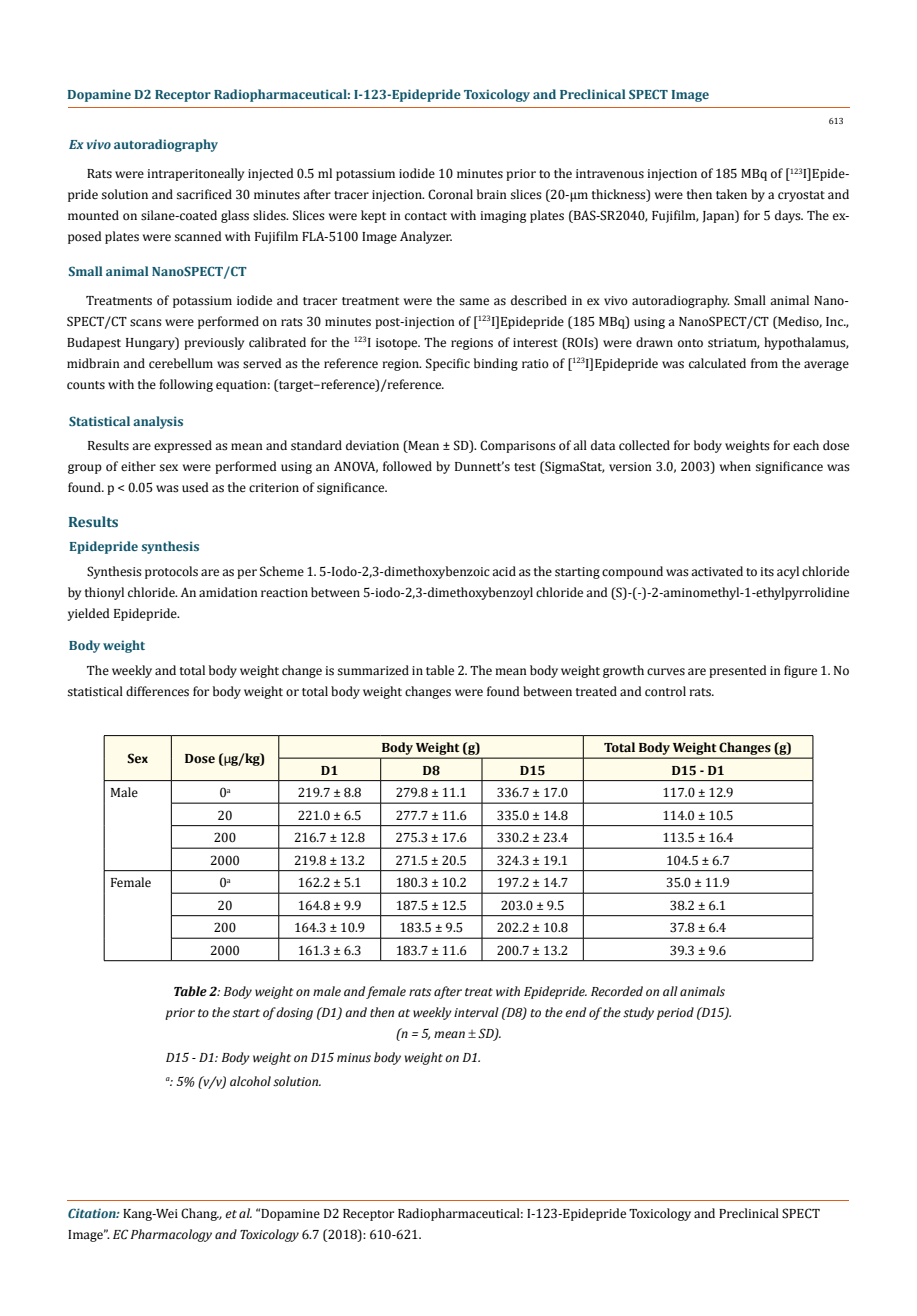
<style>
.page{position:relative;width:917px;height:1316px;background:#fff}
.page>*{position:absolute;margin:0;border:0;box-sizing:border-box;transform-origin:0 0}
.t1{font:700 15px "Cambria";color:#0e546a}
.t2{font:13.5px/21px "Cambria";color:#000;text-align:justify}
.t3{font:italic 13.5px/21px "Cambria";color:#000;text-align:center}
.t4{font:700 13.5px "Cambria";color:#0e546a}
.t5{font:700 13.5px "Cambria";color:#000}
.t6{font:9px "Cambria";color:#000}
.s1{font-style:italic}
.s2{font-family:"Calibri"}
.s3{font-family:"Myriad Pro";font-weight:400}
.s4{font-weight:700}
.s5{font-weight:700;font-style:italic;color:#0e546a}
</style>
<div class="page">
<hr style="left:68px;top:108px;width:781px;height:1px;background:#e05d1a">
<hr style="left:67px;top:1200px;width:782px;height:1px;background:#e05d1a">
<svg style="left:104px;top:735px;width:709px;height:225px"></svg>
<hr style="left:104px;top:960px;width:67px;height:1px;background:#000">
<hr style="left:171px;top:960px;width:108px;height:1px;background:#000">
<hr style="left:279px;top:960px;width:101px;height:1px;background:#000">
<hr style="left:380px;top:960px;width:102px;height:1px;background:#000">
<hr style="left:482px;top:960px;width:101px;height:1px;background:#000">
<hr style="left:583px;top:960px;width:230px;height:1px;background:#000">
<p class="t4" style="left:67px;top:85px;width:643px">Dopamine D2 Receptor Radiopharmaceutical: I-123-Epidepride Toxicology and Preclinical SPECT Image</p>
<p class="t4" style="left:69px;top:135px;width:150px"><span class="s1">Ex vivo</span> autoradiography</p>
<p class="t6" style="left:828px;top:116px;width:16px">613</p>
<p class="t2" style="left:67px;top:163px;width:783px;text-indent:19px">Rats were intraperitoneally injected 0.5 ml potassium iodide 10 minutes prior to the intravenous injection of 185 MBq of [<sup>123</sup>I]Epide&shy;pride solution and sacrificed 30 minutes after tracer injection. Coronal brain slices (20-μm thickness) were then taken by a cryostat and mounted on silane-coated glass slides. Slices were kept in contact with imaging plates (BAS-SR2040, Fujifilm, Japan) for 5 days. The ex&shy;posed plates were scanned with Fujifilm FLA-5100 Image Analyzer.</p>
<p class="t4" style="left:68px;top:262px;width:180px">Small animal NanoSPECT/CT</p>
<p class="t2" style="left:67px;top:289px;width:783px;text-indent:19px">Treatments of potassium iodide and tracer treatment were the same as described in ex vivo autoradiography. Small animal Nano-SPECT/CT scans were performed on rats 30 minutes post-injection of [<sup>123</sup>I]Epidepride (185 MBq) using a NanoSPECT/CT (Mediso, Inc., Budapest Hungary) previously calibrated for the <sup>123</sup>I isotope. The regions of interest (ROIs) were drawn onto striatum, hypothalamus, midbrain and cerebellum was served as the reference region. Specific binding ratio of [<sup>123</sup>I]Epidepride was calculated from the average counts with the following equation: (target−reference)/reference.</p>
<p class="t4" style="left:69px;top:411px;width:116px">Statistical analysis</p>
<p class="t2" style="left:68px;top:434px;width:783px;text-indent:19px">Results are expressed as mean and standard deviation (Mean ± SD). Comparisons of all data collected for body weights for each dose group of either sex were performed using an ANOVA, followed by Dunnett’s test (SigmaStat, version 3.0, 2003) when significance was found. p &lt; 0.05 was used as the criterion of significance.</p>
<p class="t1" style="left:68px;top:511px;width:52px">Results</p>
<p class="t4" style="left:69px;top:537px;width:132px">Epidepride synthesis</p>
<p class="t2" style="left:68px;top:561px;width:783px;text-indent:19px">Synthesis protocols are as per Scheme 1. 5-Iodo-2,3-dimethoxybenzoic acid as the starting compound was activated to its acyl chloride by thionyl chloride. An amidation reaction between 5-iodo-2,3-dimethoxybenzoyl chloride and (S)-(-)-2-aminomethyl-1-ethylpyrrolidine yielded Epidepride.</p>
<p class="t4" style="left:69px;top:636px;width:78px">Body weight</p>
<p class="t2" style="left:67px;top:660px;width:783px;text-indent:19px">The weekly and total body weight change is summarized in table 2. The mean body weight growth curves are presented in figure 1. No statistical differences for body weight or total body weight changes were found between treated and control rats.</p>
<p class="t5" style="left:127px;top:749px;width:22px">Se<span class="s2">x</span></p>
<p class="t5" style="left:185px;top:749px;width:82px">Dose (<span class="s3">µ</span>g/kg)</p>
<p class="t5" style="left:381px;top:738px;width:100px">Body Weight (g)</p>
<p class="t5" style="left:604px;top:738px;width:189px">Total Body Weight Changes (g)</p>
<p class="t5" style="left:321px;top:760px;width:19px">D1</p>
<p class="t5" style="left:422px;top:760px;width:19px">D8</p>
<p class="t5" style="left:520px;top:760px;width:27px">D15</p>
<p class="t5" style="left:671px;top:760px;width:55px">D15 - D1</p>
<p class="t2" style="left:110px;top:782px;width:29px">Male</p>
<p class="t2" style="left:219px;top:782px;width:13px">0<sup>a</sup></p>
<p class="t2" style="left:298px;top:782px;width:65px">219.7 ± 8.8</p>
<p class="t2" style="left:395px;top:782px;width:73px">279.8 ± 11.1</p>
<p class="t2" style="left:497px;top:782px;width:73px">336.7 ± 17.0</p>
<p class="t2" style="left:662px;top:782px;width:73px">117.0 ± 12.9</p>
<p class="t2" style="left:217px;top:804px;width:16px">20</p>
<p class="t2" style="left:298px;top:804px;width:65px">221.0 ± 6.5</p>
<p class="t2" style="left:395px;top:804px;width:73px">277.7 ± 11.6</p>
<p class="t2" style="left:497px;top:804px;width:73px">335.0 ± 14.8</p>
<p class="t2" style="left:662px;top:804px;width:73px">114.0 ± 10.5</p>
<p class="t2" style="left:214px;top:827px;width:24px">200</p>
<p class="t2" style="left:294px;top:827px;width:73px">216.7 ± 12.8</p>
<p class="t2" style="left:395px;top:827px;width:73px">275.3 ± 17.6</p>
<p class="t2" style="left:497px;top:827px;width:73px">330.2 ± 23.4</p>
<p class="t2" style="left:662px;top:827px;width:73px">113.5 ± 16.4</p>
<p class="t2" style="left:210px;top:849px;width:31px">2000</p>
<p class="t2" style="left:294px;top:849px;width:73px">219.8 ± 13.2</p>
<p class="t2" style="left:395px;top:849px;width:73px">271.5 ± 20.5</p>
<p class="t2" style="left:497px;top:849px;width:73px">324.3 ± 19.1</p>
<p class="t2" style="left:666px;top:849px;width:65px">104.5 ± 6.7</p>
<p class="t2" style="left:110px;top:872px;width:43px">Female</p>
<p class="t2" style="left:219px;top:872px;width:13px">0<sup>a</sup></p>
<p class="t2" style="left:298px;top:872px;width:65px">162.2 ± 5.1</p>
<p class="t2" style="left:395px;top:872px;width:73px">180.3 ± 10.2</p>
<p class="t2" style="left:497px;top:872px;width:73px">197.2 ± 14.7</p>
<p class="t2" style="left:666px;top:872px;width:65px">35.0 ± 11.9</p>
<p class="t2" style="left:217px;top:894px;width:16px">20</p>
<p class="t2" style="left:298px;top:894px;width:65px">164.8 ± 9.9</p>
<p class="t2" style="left:395px;top:894px;width:73px">187.5 ± 12.5</p>
<p class="t2" style="left:500px;top:894px;width:65px">203.0 ± 9.5</p>
<p class="t2" style="left:670px;top:894px;width:58px">38.2 ± 6.1</p>
<p class="t2" style="left:214px;top:917px;width:24px">200</p>
<p class="t2" style="left:294px;top:917px;width:73px">164.3 ± 10.9</p>
<p class="t2" style="left:399px;top:917px;width:65px">183.5 ± 9.5</p>
<p class="t2" style="left:497px;top:917px;width:73px">202.2 ± 10.8</p>
<p class="t2" style="left:670px;top:917px;width:58px">37.8 ± 6.4</p>
<p class="t2" style="left:210px;top:939px;width:31px">2000</p>
<p class="t2" style="left:298px;top:939px;width:65px">161.3 ± 6.3</p>
<p class="t2" style="left:395px;top:939px;width:73px">183.7 ± 11.6</p>
<p class="t2" style="left:497px;top:939px;width:73px">200.7 ± 13.2</p>
<p class="t2" style="left:670px;top:939px;width:58px">39.3 ± 9.6</p>
<p class="t3" style="left:166px;top:980px;width:567px"><span class="s4">Table 2</span>: Body weight on male and female rats after treat with Epidepride. Recorded on all animals prior to the start of dosing (D1) and then at weekly interval (D8) to the end of the study period (D15). (n = 5, mean SD).</p>
<p class="t3" style="left:166px;top:1044px;width:317px;line-height:24px;text-align:left">D15 - D1: Body weight on D15 minus body weight on D1. <sup>a</sup>: 5% (v/v) alcohol solution.</p>
<p class="t2" style="left:68px;top:1203px;width:753px"><span class="s5">Citation:</span> Kang-Wei Chang<span class="s1">., et al.</span> “Dopamine D2 Receptor Radiopharmaceutical: I-123-Epidepride Toxicology and Preclinical SPECT<br>Image”. <span class="s1">EC Pharmacology and Toxicology</span> 6.7 (2018): 610-621.</p>
</div>
